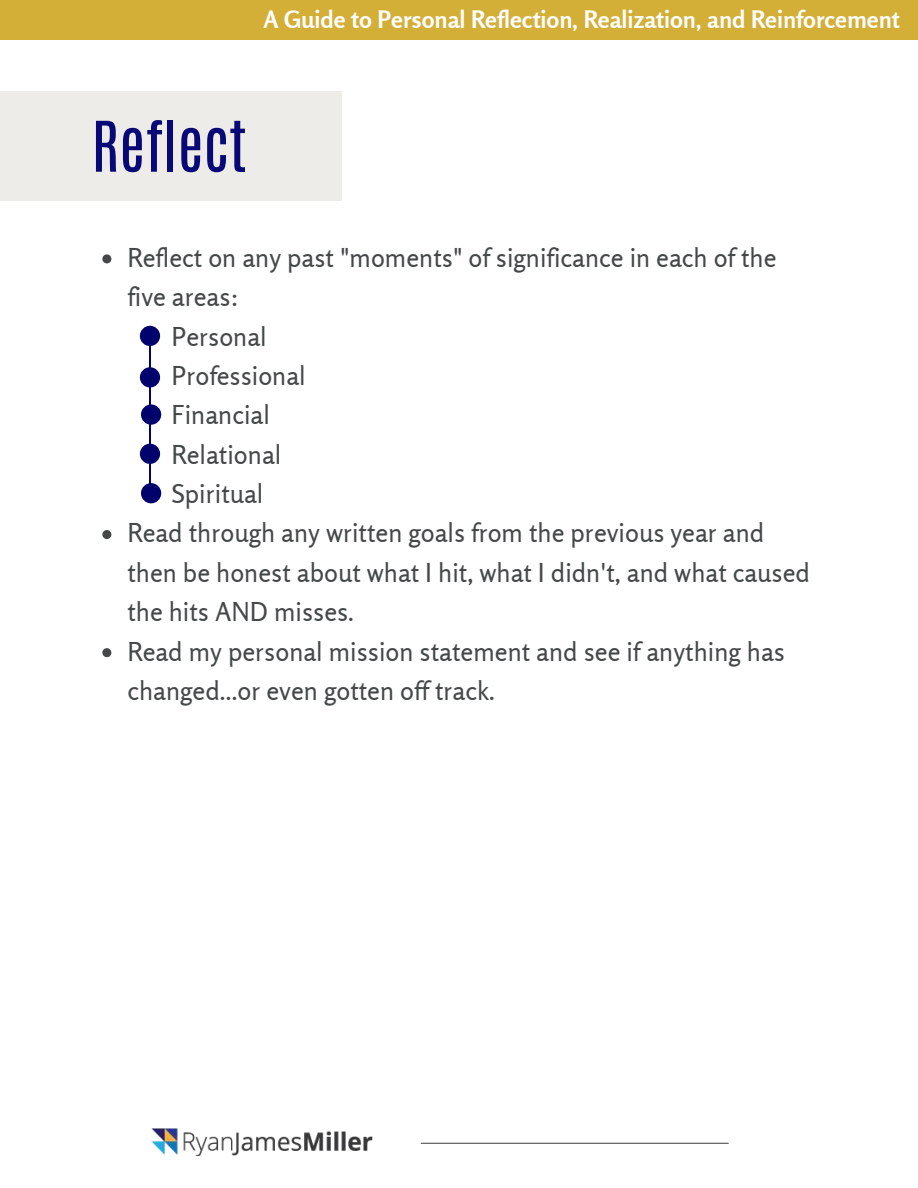
<style>
.page{position:relative;width:918px;height:1188px;background:#fff}
.page>*{position:absolute;margin:0;border:0;box-sizing:border-box;transform-origin:0 0}
.t1{font:59.25px "Antonio";color:#080876}
.t2{font:25.95px "Rosario";color:#454849}
.t3{font:700 24px "Rosario";color:#fff}
</style>
<div class="page">
<svg style="left:102px;top:254px;width:9px;height:9px"></svg>
<svg style="left:102px;top:530px;width:9px;height:9px"></svg>
<svg style="left:102px;top:648px;width:9px;height:9px"></svg>
<div style="left:0;top:92px;width:342px;height:109px;background:#edece9"></div>
<img style="left:151px;top:1128px;width:222px;height:27px">
<hr style="left:421px;top:1143px;width:307px;height:1px;background:#505050">
<div style="left:0;top:0;width:918px;height:40px;background:#d4af37"></div>
<div style="left:140px;top:326px;width:20px;height:20px;background:#02026d;border-radius:50%"></div>
<div style="left:141px;top:404px;width:20px;height:21px;background:#02026d;border-radius:50%"></div>
<div style="left:141px;top:483px;width:20px;height:20px;background:#02026d;border-radius:50%"></div>
<div style="left:140px;top:367px;width:20px;height:20px;background:#02026d;border-radius:50%"></div>
<div style="left:140px;top:444px;width:20px;height:20px;background:#02026d;border-radius:50%"></div>
<hr style="left:149px;top:336px;width:1px;height:158px;background:#02026d">
<p class="t3" style="left:263px;top:5px;width:638px">A Guide to Personal Reflection, Realization, and Reinforcement</p>
<h1 class="t1" style="left:92px;top:103px;width:156px">Reflect</h1>
<p class="t2" style="left:127px;top:242px;width:651px">Reflect on any past "moments" of significance in each of the</p>
<p class="t2" style="left:127px;top:282px;width:113px">five areas:</p>
<p class="t2" style="left:171px;top:321px;width:97px">Personal</p>
<p class="t2" style="left:171px;top:360px;width:136px">Professional</p>
<p class="t2" style="left:171px;top:400px;width:100px">Financial</p>
<p class="t2" style="left:171px;top:439px;width:111px">Relational</p>
<p class="t2" style="left:171px;top:478px;width:93px">Spiritual</p>
<p class="t2" style="left:127px;top:518px;width:639px">Read through any written goals from the previous year and</p>
<p class="t2" style="left:127px;top:557px;width:684px">then be honest about what I hit, what I didn't, and what caused</p>
<p class="t2" style="left:127px;top:597px;width:228px">the hits AND misses.</p>
<p class="t2" style="left:127px;top:636px;width:659px">Read my personal mission statement and see if anything has</p>
<p class="t2" style="left:127px;top:675px;width:369px">changed...or even gotten off track.</p>
</div>
